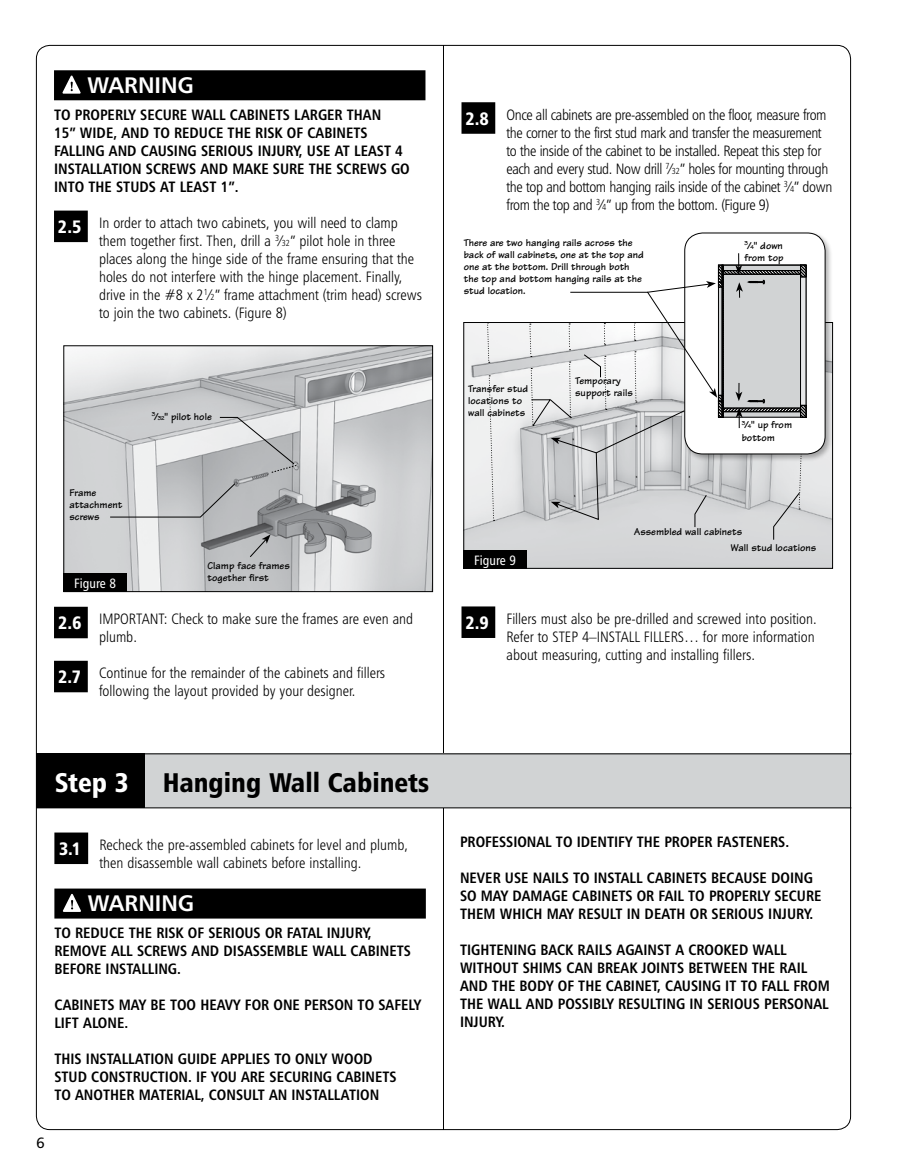
<style>
.page{position:relative;width:905px;height:1175px;background:#fff}
.page>*{position:absolute;margin:0;border:0;box-sizing:border-box;transform-origin:0 0}
.t1{font:27px "Humanist 777 BT Black Condensed B";color:#000}
.t2{font:22.5px "Humanist 777 BT Bold B";color:#fff}
.t3{font:15px/18px "Humanist 777 BT Bold Condensed B";color:#000}
.t4{font:15px/18px "Humanist 777 BT Light Condensed B";color:#000}
.t5{font:15px/18px "Humanist 777 BT Light Condensed B";letter-spacing:-.025em;color:#000}
.t6{font:15px "Humanist 777 BT Roman B";color:#000}
.t7{font:13.5px "Humanist 777 BT Roman Condensed B";color:#fff}
.t8{font:700 10.5px/12px "Tekton";color:#000}
.s1{font-family:"Humanist 777 BT Black Condensed B";font-size:18px;color:#fff}
.s2{font-size:8.7px}
.s3{font-size:6.15px}
.s4{color:#fff}
</style>
<div class="page">
<hr style="left:443px;top:45px;width:1px;height:1085px;background:#000">
<div style="left:54px;top:70px;width:371px;height:30px;background:#000"></div>
<div style="left:54px;top:211px;width:34px;height:31px;background:#000"></div>
<div style="left:54px;top:607px;width:34px;height:31px;background:#000"></div>
<div style="left:54px;top:661px;width:34px;height:31px;background:#000"></div>
<svg style="left:62px;top:76px;width:19px;height:18px"></svg>
<div style="left:461px;top:102px;width:34px;height:32px;background:#000"></div>
<div style="left:461px;top:606px;width:34px;height:32px;background:#000"></div>
<img style="left:65px;top:347px;width:366px;height:243px">
<div style="left:63px;top:345px;width:370px;height:247px;border:1px solid #000"></div>
<div style="left:64px;top:574px;width:63px;height:18px;background:#000"></div>
<svg style="left:249px;top:534px;width:21px;height:24px"></svg>
<svg style="left:109px;top:482px;width:127px;height:36px;background:#c2c3c5"></svg>
<svg style="left:219px;top:417px;width:78px;height:56px;background:#c4c5c7"></svg>
<img style="left:465px;top:324px;width:365px;height:242px">
<div style="left:464px;top:550px;width:62px;height:18px;background:#000"></div>
<svg style="left:487px;top:322px;width:3px;height:41px"></svg>
<svg style="left:772px;top:462px;width:31px;height:78px;background:#d5d6d7"></svg>
<svg style="left:488px;top:375px;width:6px;height:146px"></svg>
<div style="left:682px;top:231px;width:151px;height:231px;background:#000;opacity:.3"></div>
<div style="left:684px;top:233px;width:141px;height:221px;background:#fff;border-radius:18px"></div>
<div style="left:718px;top:265px;width:88px;height:152px;background:#d1d3d4"></div>
<div style="left:800px;top:265px;width:6px;height:152px;background:#e6e7e8"></div>
<div style="left:800px;top:265px;width:6px;height:152px;border:1px solid #000"></div>
<div style="left:722px;top:265px;width:1px;height:152px;border:1px solid #000"></div>
<svg style="left:802px;top:267px;width:2px;height:8px"></svg>
<div style="left:800px;top:265px;width:6px;height:12px;border:1px solid #000"></div>
<div style="left:718px;top:265px;width:4px;height:22px;border:1px solid #000"></div>
<div style="left:722px;top:270px;width:78px;height:4px;border:1px solid #000"></div>
<div style="left:722px;top:265px;width:78px;height:6px;border:1px solid #000"></div>
<div style="left:722px;top:408px;width:78px;height:4px;border:1px solid #000"></div>
<svg style="left:802px;top:407px;width:2px;height:8px"></svg>
<div style="left:800px;top:405px;width:6px;height:12px;border:1px solid #000"></div>
<div style="left:684px;top:233px;width:141px;height:221px;border:1px solid #000;border-radius:18px"></div>
<svg style="left:723px;top:253px;width:26px;height:21px"></svg>
<svg style="left:529px;top:280px;width:236px;height:248px"></svg>
<div style="left:36px;top:754px;width:815px;height:54px;background:#d1d3d4"></div>
<div style="left:36px;top:754px;width:108px;height:54px;background:#000"></div>
<hr style="left:36px;top:807px;width:815px;height:1px;background:#000">
<hr style="left:36px;top:753px;width:815px;height:1px;background:#000">
<div style="left:54px;top:832px;width:34px;height:32px;background:#000"></div>
<div style="left:54px;top:888px;width:372px;height:30px;background:#000"></div>
<svg style="left:63px;top:894px;width:18px;height:18px"></svg>
<h2 class="t2" style="left:87px;top:71px;width:108px">WARNING</h2>
<p class="t3" style="left:54px;top:105px;width:357px">TO PROPERLY SECURE WALL CABINETS LARGER THAN<br>15” WIDE, AND TO REDUCE THE RISK OF CABINETS FALLING AND CAUSING SERIOUS INJURY, USE AT LEAST 4<br>INSTALLATION SCREWS AND MAKE SURE THE SCREWS GO INTO THE STUDS AT LEAST 1”.</p>
<p class="t4" style="left:99px;top:213px;width:324px;text-indent:-41px"><span class="s1">2.5</span> In order to attach two cabinets, you will need to clamp them together first. Then, drill a <sup>3</sup>⁄<span class="s2">32</span>” pilot hole in three places along the hinge side of the frame ensuring that the holes do not interfere with the hinge placement. Finally, drive in the #8 x 2<sup>1</sup>⁄<span class="s2">2</span>” frame attachment (trim head) screws to join the two cabinets. (Figure 8)</p>
<p class="t8" style="left:69px;top:486px;width:54px">Frame attachment screws</p>
<p class="t7" style="left:74px;top:575px;width:43px">Figure 8</p>
<p class="t8" style="left:152px;top:410px;width:62px"><sup>3</sup>⁄<span class="s3">32</span>" pilot hole</p>
<p class="t8" style="left:207px;top:560px;width:84px">Clamp face frames together first</p>
<p class="t4" style="left:99px;top:609px;width:316px;text-indent:-41px"><span class="s1">2.6</span> IMPORTANT: Check to make sure the frames are even and plumb.</p>
<p class="t4" style="left:99px;top:663px;width:288px;text-indent:-41px"><span class="s1">2.7</span> Continue for the remainder of the cabinets and fillers following the layout provided by your designer.</p>
<h1 class="t1" style="left:55px;top:765px;width:376px"><span class="s4">Step 3</span> Hanging Wall Cabinets</h1>
<p class="t4" style="left:59px;top:835px;width:350px;text-align:center"><span class="s1">3.1</span> Recheck the pre-assembled cabinets for level and plumb, then disassemble wall cabinets before installing.</p>
<h2 class="t2" style="left:88px;top:889px;width:108px">WARNING</h2>
<p class="t3" style="left:54px;top:923px;width:358px">TO REDUCE THE RISK OF SERIOUS OR FATAL INJURY,<br>REMOVE ALL SCREWS AND DISASSEMBLE WALL CABINETS<br>BEFORE INSTALLING.</p>
<p class="t3" style="left:54px;top:995px;width:368px">CABINETS MAY BE TOO HEAVY FOR ONE PERSON TO SAFELY<br>LIFT ALONE.</p>
<p class="t3" style="left:54px;top:1049px;width:344px">THIS INSTALLATION GUIDE APPLIES TO ONLY WOOD<br>STUD CONSTRUCTION. IF YOU ARE SECURING CABINETS<br>TO ANOTHER MATERIAL, CONSULT AN INSTALLATION</p>
<p class="t6" style="left:36px;top:1133px;width:10px">6</p>
<p class="t5" style="left:506px;top:105px;width:327px;text-indent:-41px"><span class="s1">2.8</span> Once all cabinets are pre-assembled on the floor, measure from the corner to the first stud mark and transfer the measurement to the inside of the cabinet to be installed. Repeat this step for each and every stud. Now drill <sup>7</sup>⁄<span class="s2">32</span>” holes for mounting through the top and bottom hanging rails inside of the cabinet <sup>3</sup>⁄<span class="s2">4</span>” down from the top and <sup>3</sup>⁄<span class="s2">4</span>” up from the bottom. (Figure 9)</p>
<p class="t8" style="left:464px;top:237px;width:182px">There are two hanging rails across the back of wall cabinets, one at the top and one at the bottom. Drill through both the top and bottom hanging rails at the stud location.</p>
<p class="t8" style="left:468px;top:382px;width:62px">Transfer stud locations to wall cabinets</p>
<p class="t8" style="left:575px;top:375px;width:59px">Temporary support rails</p>
<p class="t8" style="left:744px;top:239px;width:41px"><sup>3</sup>⁄<span class="s3">4</span>" down from top</p>
<p class="t8" style="left:741px;top:419px;width:52px"><sup>3</sup>⁄<span class="s3">4</span>" up from bottom</p>
<p class="t7" style="left:474px;top:551px;width:43px">Figure 9</p>
<p class="t8" style="left:730px;top:523px;width:87px;line-height:16.5px;text-indent:-97px">Assembled wall cabinets<br>Wall stud locations</p>
<p class="t4" style="left:506px;top:609px;width:312px;text-indent:-41px"><span class="s1">2.9</span> Fillers must also be pre-drilled and screwed into position.<br>Refer to STEP 4–INSTALL FILLERS… for more information about measuring, cutting and installing fillers.</p>
<p class="t3" style="left:460px;top:832px;width:331px">PROFESSIONAL TO IDENTIFY THE PROPER FASTENERS.</p>
<p class="t3" style="left:460px;top:868px;width:363px">NEVER USE NAILS TO INSTALL CABINETS BECAUSE DOING<br>SO MAY DAMAGE CABINETS OR FAIL TO PROPERLY SECURE<br>THEM WHICH MAY RESULT IN DEATH OR SERIOUS INJURY.</p>
<p class="t3" style="left:460px;top:940px;width:371px">TIGHTENING BACK RAILS AGAINST A CROOKED WALL WITHOUT SHIMS CAN BREAK JOINTS BETWEEN THE RAIL AND THE BODY OF THE CABINET, CAUSING IT TO FALL FROM THE WALL AND POSSIBLY RESULTING IN SERIOUS PERSONAL INJURY.</p>
</div>
